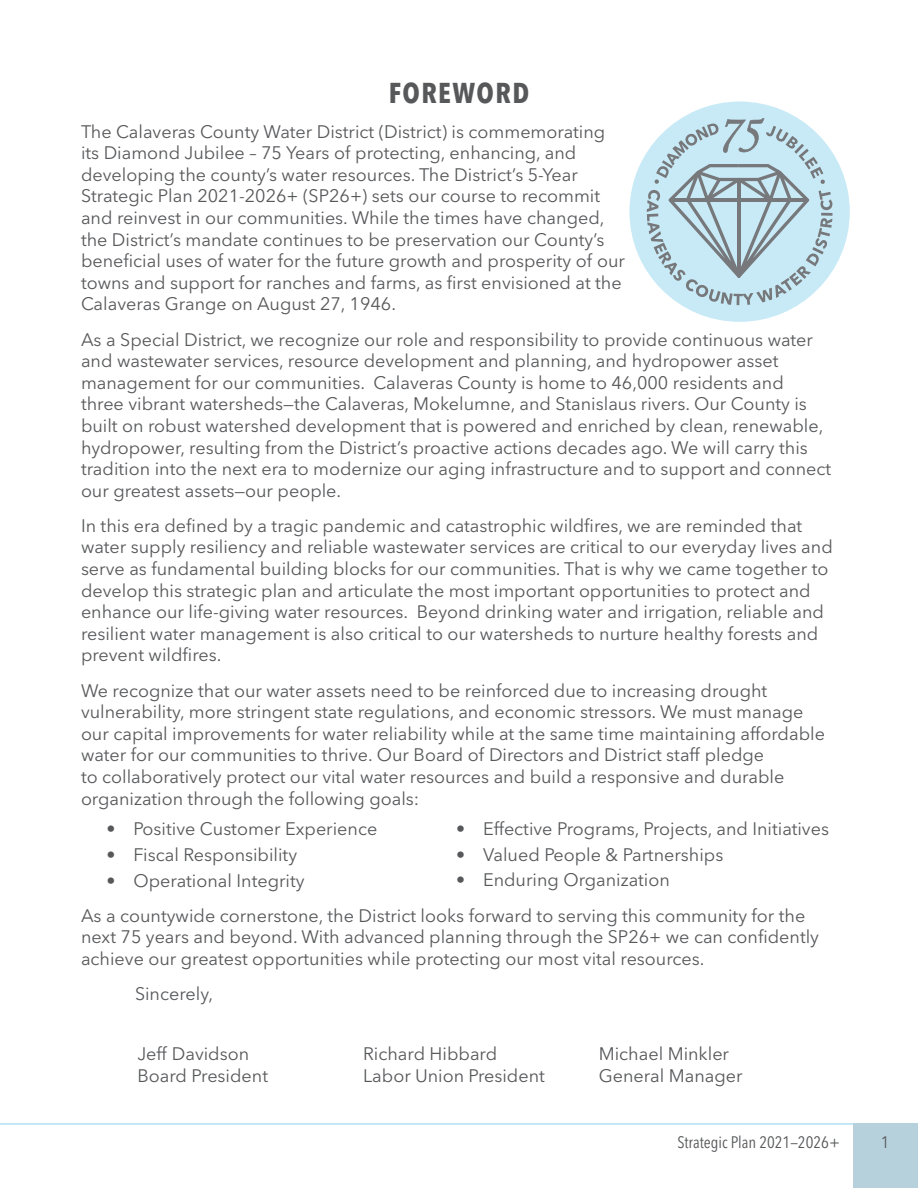
<style>
.page{position:relative;width:918px;height:1188px;background:#fff}
.page>*{position:absolute;margin:0;border:0;box-sizing:border-box;transform-origin:0 0}
.t1{font:700 condensed 28.5px "Avenir Next LT Pro";letter-spacing:.05em;color:#57585a}
.body{font:18px/21.6px "Avenir Next LT Pro";color:#57585a}
.t2{font:condensed 16.5px "Avenir Next LT Pro";color:#57585a}
</style>
<div class="page">
<div style="left:853px;top:1123px;width:65px;height:65px;background:#b6d1dc"></div>
<hr style="left:0;top:1123px;width:853px;height:2px;background:#b0e1f4">
<div style="left:629px;top:102px;width:221px;height:220px;background:#c8eaf6;border-radius:50%"></div>
<svg style="left:647px;top:118px;width:186px;height:187px"></svg>
<h1 class="t1" style="left:389px;top:75px;width:142px">FOREWORD</h1>
<p class="body" style="left:81px;top:121px;width:546px">The Calaveras County Water District (District) is commemorating its Diamond Jubilee – 75 Years of protecting, enhancing, and developing the county’s water resources. The District’s 5-Year Strategic Plan 2021-2026+ (SP26+) sets our course to recommit and reinvest in our communities. While the times have changed, the District’s mandate continues to be preservation our County’s beneficial uses of water for the future growth and prosperity of our towns and support for ranches and farms, as first envisioned at the Calaveras Grange on August 27, 1946.</p>
<p class="body" style="left:81px;top:328px;width:752px">As a Special District, we recognize our role and responsibility to provide continuous water and wastewater services, resource development and planning, and hydropower asset management for our communities. Calaveras County is home to 46,000 residents and<br>three vibrant watersheds—the Calaveras, Mokelumne, and Stanislaus rivers. Our County is built on robust watershed development that is powered and enriched by clean, renewable, hydropower, resulting from the District’s proactive actions decades ago. We will carry this tradition into the next era to modernize our aging infrastructure and to support and connect our greatest assets—our people.</p>
<p class="body" style="left:81px;top:515px;width:753px">In this era defined by a tragic pandemic and catastrophic wildfires, we are reminded that water supply resiliency and reliable wastewater services are critical to our everyday lives and serve as fundamental building blocks for our communities. That is why we came together to develop this strategic plan and articulate the most important opportunities to protect and enhance our life-giving water resources. Beyond drinking water and irrigation, reliable and resilient water management is also critical to our watersheds to nurture healthy forests and prevent wildfires.</p>
<p class="body" style="left:81px;top:679px;width:746px">We recognize that our water assets need to be reinforced due to increasing drought vulnerability, more stringent state regulations, and economic stressors. We must manage our capital improvements for water reliability while at the same time maintaining affordable water for our communities to thrive. Our Board of Directors and District staff pledge<br>to collaboratively protect our vital water resources and build a responsive and durable organization through the following goals:</p>
<p class="body" style="left:106px;top:818px;width:272px">• Positive Customer Experience</p>
<p class="body" style="left:106px;top:844px;width:192px">• Fiscal Responsibility</p>
<p class="body" style="left:106px;top:870px;width:200px">• Operational Integrity</p>
<p class="body" style="left:456px;top:818px;width:375px">• Effective Programs, Projects, and Initiatives</p>
<p class="body" style="left:456px;top:843px;width:269px">• Valued People &amp; Partnerships</p>
<p class="body" style="left:456px;top:869px;width:215px">• Enduring Organization</p>
<p class="body" style="left:81px;top:905px;width:740px">As a countywide cornerstone, the District looks forward to serving this community for the next 75 years and beyond. With advanced planning through the SP26+ we can confidently achieve our greatest opportunities while protecting our most vital resources.</p>
<p class="body" style="left:135px;top:983px;width:80px">Sincerely,</p>
<p class="body" style="left:137px;top:1043px;width:132px">Jeff Davidson<br>Board President</p>
<p class="body" style="left:363px;top:1043px;width:183px">Richard Hibbard<br>Labor Union President</p>
<p class="body" style="left:599px;top:1043px;width:145px">Michael Minkler<br>General Manager</p>
<p class="t2" style="left:677px;top:1132px;width:164px">Strategic Plan 2021—2026+</p>
<p class="t2" style="left:881px;top:1132px;width:9px">1</p>
</div>
